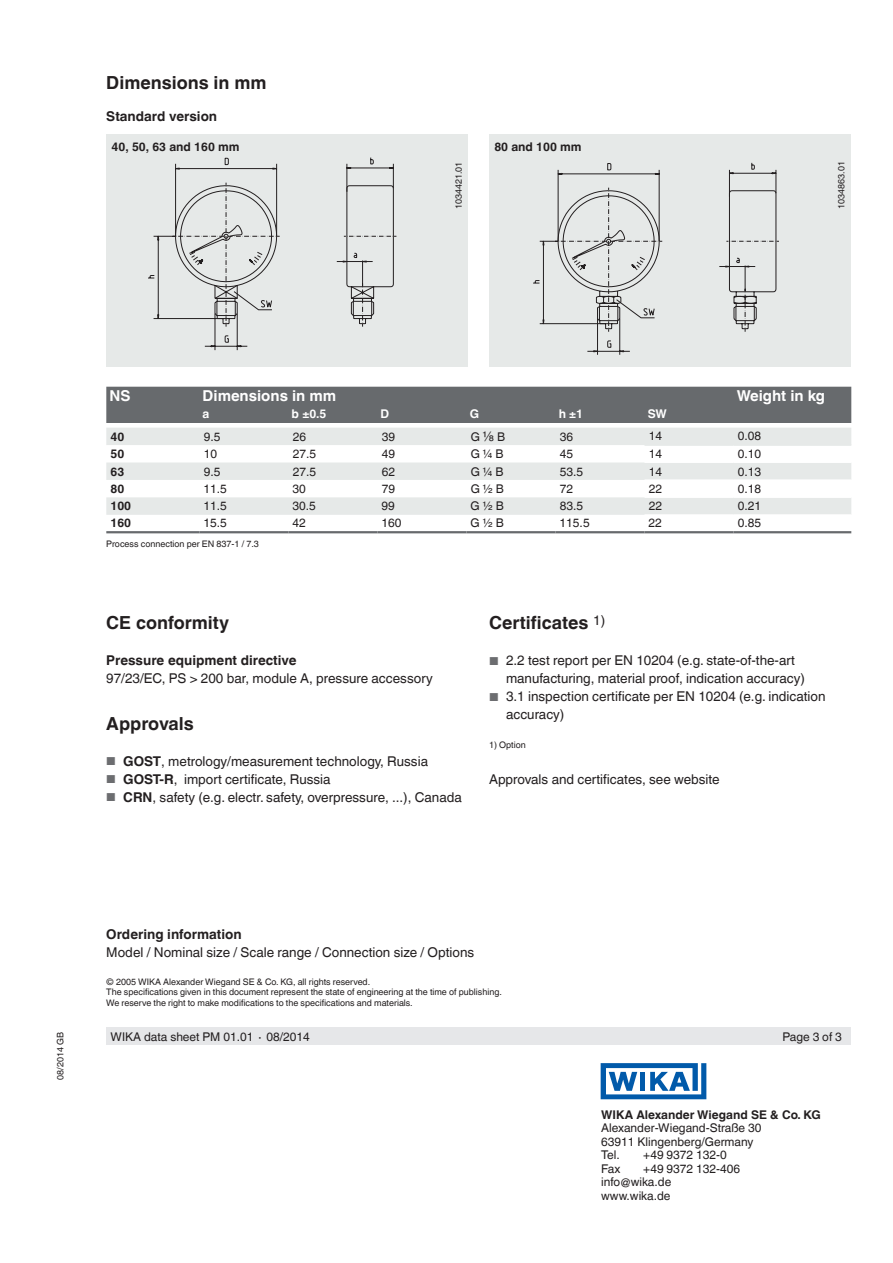
<style>
.page{position:relative;width:893px;height:1263px;background:#fff}
.page>*{position:absolute;margin:0;border:0;box-sizing:border-box;transform-origin:0 0}
.t1{font:700 18px "Helvetica World";color:#231f20}
.t2{font:700 15px "Helvetica World";color:#fff}
.t3{font:13.5px/18px "Helvetica World";color:#231f20}
.t4{font:700 13.5px "Helvetica World";color:#231f20}
.t5{font:12px/13.5px "Helvetica World";color:#231f20}
.t6{font:700 12px "Helvetica World";color:#231f20}
.t7{font:700 12px "Helvetica World";color:#fff}
.t8{font:9px/10.5px "Helvetica World";color:#231f20}
.s1{font-size:13.5px}
.s2{font-size:11.55px;color:#6c6d70}
.s3{font-weight:700}
</style>
<div class="page">
<svg style="left:601px;top:1063px;width:105px;height:36px"></svg>
<div style="left:106px;top:1028px;width:744px;height:17px;background:#e6e7e9"></div>
<div style="left:106px;top:387px;width:745px;height:36px;background:#676a6d"></div>
<svg style="left:106px;top:428px;width:745px;height:87px;fill:#e6e9e8"></svg>
<hr style="left:644px;top:444px;width:89px;height:2px;background:#e6e9e8">
<hr style="left:733px;top:444px;width:118px;height:2px;background:#e6e9e8">
<hr style="left:644px;top:462px;width:89px;height:1px;background:#fff">
<hr style="left:733px;top:462px;width:118px;height:1px;background:#fff">
<hr style="left:644px;top:480px;width:89px;height:1px;background:#fff">
<hr style="left:733px;top:480px;width:118px;height:1px;background:#fff">
<hr style="left:644px;top:497px;width:89px;height:1px;background:#fff">
<hr style="left:733px;top:497px;width:118px;height:1px;background:#fff">
<hr style="left:644px;top:514px;width:89px;height:1px;background:#fff">
<hr style="left:733px;top:514px;width:118px;height:1px;background:#fff">
<hr style="left:106px;top:531px;width:93px;height:2px;background:#676a6d">
<hr style="left:199px;top:531px;width:89px;height:2px;background:#676a6d">
<hr style="left:288px;top:531px;width:89px;height:2px;background:#676a6d">
<hr style="left:377px;top:531px;width:89px;height:2px;background:#676a6d">
<hr style="left:466px;top:531px;width:89px;height:2px;background:#676a6d">
<hr style="left:555px;top:531px;width:89px;height:2px;background:#676a6d">
<hr style="left:644px;top:531px;width:89px;height:2px;background:#676a6d">
<hr style="left:733px;top:531px;width:118px;height:2px;background:#676a6d">
<div style="left:489px;top:135px;width:361px;height:232px;background:#e6e9e8"></div>
<div style="left:106px;top:135px;width:362px;height:232px;background:#e6e9e8"></div>
<svg style="left:533px;top:163px;width:246px;height:192px"></svg>
<svg style="left:148px;top:157px;width:246px;height:185px"></svg>
<h1 class="t1" style="left:106px;top:73px;width:162px">Dimensions in mm</h1>
<p class="t4" style="left:106px;top:108px;width:112px">Standard version</p>
<p class="t6" style="left:112px;top:140px;width:130px">40, 50, 63 and 160 mm</p>
<p class="t6" style="left:494px;top:140px;width:89px">80 and 100 mm</p>
<p class="t8" style="left:453px;top:209px;width:49px;rotate:-90deg">1034421.01</p>
<p class="t8" style="left:836px;top:209px;width:49px;rotate:-90deg">1034863.01</p>
<p class="t2" style="left:109px;top:387px;width:23px">NS</p>
<p class="t2" style="left:203px;top:387px;width:135px">Dimensions in mm</p>
<p class="t2" style="left:737px;top:387px;width:90px">Weight in kg</p>
<p class="t7" style="left:203px;top:407px;width:8px">a</p>
<p class="t7" style="left:292px;top:407px;width:36px">b ±0.5</p>
<p class="t7" style="left:381px;top:407px;width:10px">D</p>
<p class="t7" style="left:470px;top:407px;width:11px">G</p>
<p class="t7" style="left:559px;top:407px;width:26px">h ±1</p>
<p class="t7" style="left:648px;top:407px;width:21px">SW</p>
<p class="t6" style="left:111px;top:429px;width:15px">40</p>
<p class="t5" style="left:204px;top:430px;width:18px">9.5</p>
<p class="t5" style="left:293px;top:430px;width:15px">26</p>
<p class="t5" style="left:382px;top:430px;width:15px">39</p>
<p class="t5" style="left:471px;top:430px;width:36px">G <span class="s1">⅛</span> B</p>
<p class="t5" style="left:560px;top:430px;width:15px">36</p>
<p class="t5" style="left:649px;top:429px;width:15px">14</p>
<p class="t5" style="left:738px;top:429px;width:25px">0.08</p>
<p class="t6" style="left:111px;top:447px;width:15px">50</p>
<p class="t5" style="left:204px;top:447px;width:15px">10</p>
<p class="t5" style="left:293px;top:447px;width:25px">27.5</p>
<p class="t5" style="left:382px;top:447px;width:15px">49</p>
<p class="t5" style="left:471px;top:447px;width:34px">G ¼ B</p>
<p class="t5" style="left:560px;top:447px;width:15px">45</p>
<p class="t5" style="left:649px;top:447px;width:15px">14</p>
<p class="t5" style="left:738px;top:447px;width:25px">0.10</p>
<p class="t6" style="left:111px;top:464px;width:15px">63</p>
<p class="t5" style="left:204px;top:465px;width:18px">9.5</p>
<p class="t5" style="left:293px;top:465px;width:25px">27.5</p>
<p class="t5" style="left:382px;top:465px;width:15px">62</p>
<p class="t5" style="left:471px;top:465px;width:34px">G ¼ B</p>
<p class="t5" style="left:560px;top:465px;width:25px">53.5</p>
<p class="t5" style="left:649px;top:465px;width:15px">14</p>
<p class="t5" style="left:738px;top:465px;width:25px">0.13</p>
<p class="t6" style="left:111px;top:482px;width:15px">80</p>
<p class="t5" style="left:204px;top:482px;width:25px">11.5</p>
<p class="t5" style="left:293px;top:482px;width:15px">30</p>
<p class="t5" style="left:382px;top:482px;width:15px">79</p>
<p class="t5" style="left:471px;top:482px;width:35px">G ½ B</p>
<p class="t5" style="left:560px;top:482px;width:15px">72</p>
<p class="t5" style="left:649px;top:482px;width:15px">22</p>
<p class="t5" style="left:738px;top:482px;width:25px">0.18</p>
<p class="t6" style="left:110px;top:499px;width:22px">100</p>
<p class="t5" style="left:204px;top:499px;width:25px">11.5</p>
<p class="t5" style="left:293px;top:499px;width:25px">30.5</p>
<p class="t5" style="left:382px;top:499px;width:15px">99</p>
<p class="t5" style="left:471px;top:499px;width:35px">G ½ B</p>
<p class="t5" style="left:560px;top:499px;width:25px">83.5</p>
<p class="t5" style="left:649px;top:499px;width:15px">22</p>
<p class="t5" style="left:738px;top:499px;width:25px">0.21</p>
<p class="t6" style="left:110px;top:516px;width:22px">160</p>
<p class="t5" style="left:204px;top:516px;width:25px">15.5</p>
<p class="t5" style="left:293px;top:516px;width:15px">42</p>
<p class="t5" style="left:382px;top:516px;width:22px">160</p>
<p class="t5" style="left:471px;top:516px;width:35px">G ½ B</p>
<p class="t5" style="left:560px;top:516px;width:32px">115.5</p>
<p class="t5" style="left:649px;top:516px;width:15px">22</p>
<p class="t5" style="left:738px;top:516px;width:25px">0.85</p>
<p class="t8" style="left:106px;top:539px;width:154px">Process connection per EN 837-1 / 7.3</p>
<h1 class="t1" style="left:106px;top:613px;width:124px">CE conformity</h1>
<p class="t4" style="left:106px;top:653px;width:192px">Pressure equipment directive</p>
<p class="t3" style="left:106px;top:670px;width:328px">97/23/EC, PS &gt; 200 bar, module A, pressure accessory</p>
<h1 class="t1" style="left:106px;top:713px;width:89px">Approvals</h1>
<p class="t3" style="left:106px;top:752px;width:323px"><span class="s2">■</span> <span class="s3">GOST</span>, metrology/measurement technology, Russia</p>
<p class="t3" style="left:106px;top:770px;width:226px"><span class="s2">■</span> <span class="s3">GOST-R</span>, import certificate, Russia</p>
<p class="t3" style="left:106px;top:788px;width:357px"><span class="s2">■</span> <span class="s3">CRN</span>, safety (e.g. electr. safety, overpressure, ...), Canada</p>
<h1 class="t1" style="left:489px;top:613px;width:118px">Certificates <sup>1)</sup></h1>
<p class="t3" style="left:506px;top:652px;width:300px;text-indent:-17px"><span class="s2">■</span> 2.2 test report per EN 10204 (e.g. state-of-the-art manufacturing, material proof, indication accuracy)</p>
<p class="t3" style="left:506px;top:688px;width:321px;text-indent:-17px"><span class="s2">■</span> 3.1 inspection certificate per EN 10204 (e.g. indication accuracy)</p>
<p class="t8" style="left:489px;top:739px;width:38px">1) Option</p>
<p class="t3" style="left:489px;top:770px;width:232px">Approvals and certificates, see website</p>
<p class="t4" style="left:106px;top:926px;width:137px">Ordering information</p>
<p class="t3" style="left:106px;top:943px;width:369px">Model / Nominal size / Scale range / Connection size / Options</p>
<p class="t8" style="left:106px;top:976px;width:397px">© 2005 WIKA Alexander Wiegand SE &amp; Co. KG, all rights reserved.<br>The specifications given in this document represent the state of engineering at the time of publishing.<br>We reserve the right to make modifications to the specifications and materials.</p>
<p class="t8" style="left:55px;top:1080px;width:49px;rotate:-90deg">08/2014 GB</p>
<p class="t5" style="left:111px;top:1029px;width:201px">WIKA data sheet PM 01.01 ∙ 08/2014</p>
<p class="t5" style="left:782px;top:1029px;width:61px">Page 3 of 3</p>
<p class="t6" style="left:601px;top:1107px;width:221px">WIKA Alexander Wiegand SE &amp; Co. KG</p>
<p class="t5" style="left:601px;top:1121px;width:162px">Alexander-Wiegand-Straße 30<br>63911 Klingenberg/Germany<br>Tel.</p>
<p class="t5" style="left:643px;top:1148px;width:85px">+49 9372 132-0</p>
<p class="t5" style="left:601px;top:1161px;width:21px">Fax</p>
<p class="t5" style="left:601px;top:1161px;width:140px;text-indent:42px">+49 9372 132-406 info@wika.de www.wika.de</p>
</div>
